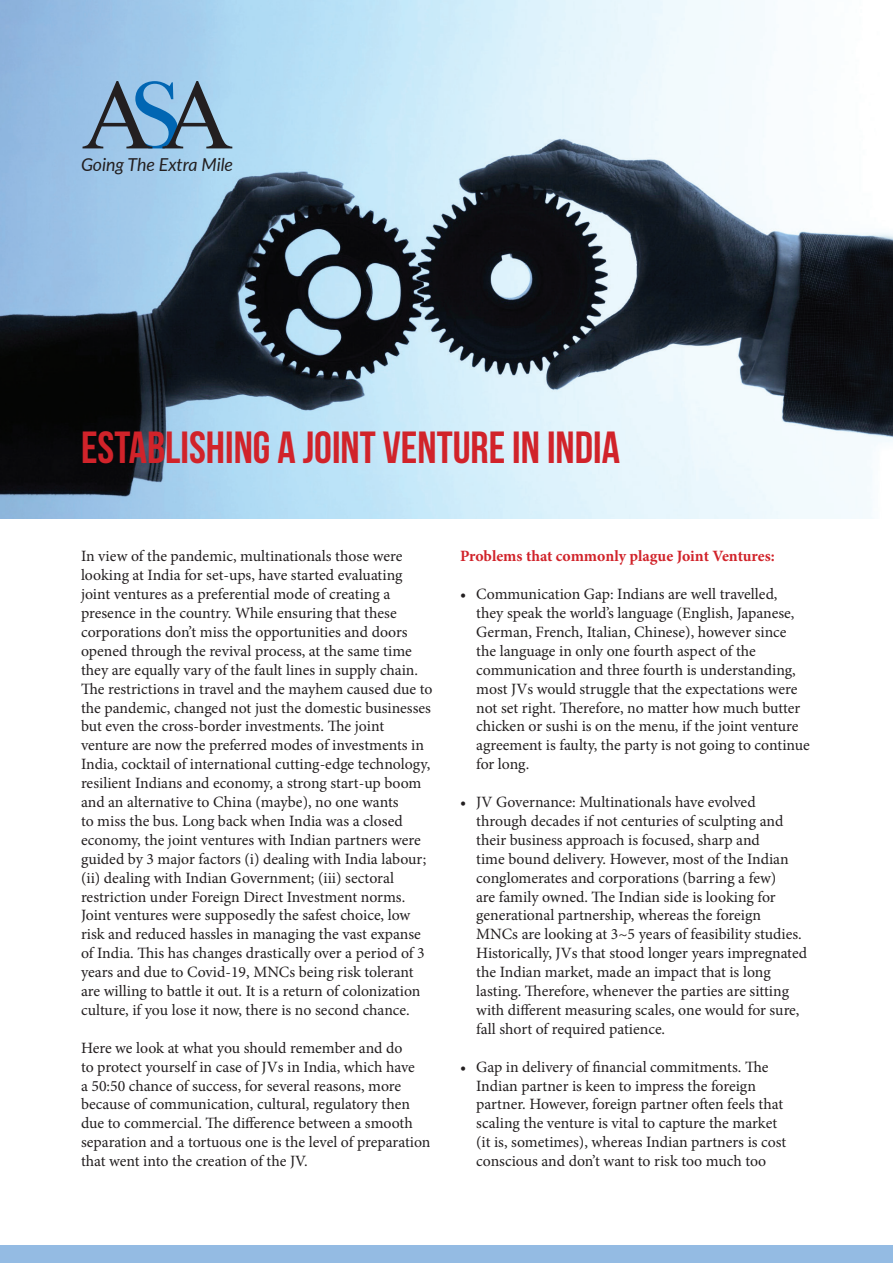
<style>
.page{position:relative;width:893px;height:1263px;background:#fff}
.page>*{position:absolute;margin:0;border:0;box-sizing:border-box;transform-origin:0 0}
.t1{font:700 45px "Bebas Neue";color:#d1232a}
.t2{font:italic 17.85px "Lato";letter-spacing:-.005em;color:#231f20}
.t3{font:15.75px/18.9px "Minion Pro";letter-spacing:-.005em;color:#231f20}
.t4{font:700 15.75px "Minion Pro";letter-spacing:-.005em;color:#d1232a}
</style>
<div class="page">
<img style="left:0;top:0;width:893px;height:518px">
<svg style="left:83px;top:81px;width:149px;height:67px"></svg>
<div style="left:0;top:1245px;width:893px;height:18px;background:#94bbe3"></div>
<p class="t2" style="left:81px;top:152px;width:154px">Going The Extra Mile</p>
<h1 class="t1" style="left:81px;top:423px;width:540px">ESTABLISHING A JOINT VENTURE IN INDIA</h1>
<p class="t3" style="left:81px;top:547px;width:353px">In view of the pandemic, multinationals those were looking at India for set-ups, have started evaluating joint ventures as a preferential mode of creating a presence in the country. While ensuring that these corporations don’t miss the opportunities and doors opened through the revival process, at the same time they are equally vary of the fault lines in supply chain.<br>The restrictions in travel and the mayhem caused due to the pandemic, changed not just the domestic businesses but even the cross-border investments. The joint venture are now the preferred modes of investments in India, cocktail of international cutting-edge technology, resilient Indians and economy, a strong start-up boom and an alternative to China (maybe), no one wants<br>to miss the bus. Long back when India was a closed economy, the joint ventures with Indian partners were guided by 3 major factors (i) dealing with India labour; (ii) dealing with Indian Government; (iii) sectoral restriction under Foreign Direct Investment norms.<br>Joint ventures were supposedly the safest choice, low risk and reduced hassles in managing the vast expanse of India. This has changes drastically over a period of 3 years and due to Covid-19, MNCs being risk tolerant are willing to battle it out. It is a return of colonization culture, if you lose it now, there is no second chance.</p>
<p class="t3" style="left:81px;top:1038px;width:351px">Here we look at what you should remember and do<br>to protect yourself in case of JVs in India, which have<br>a 50:50 chance of success, for several reasons, more because of communication, cultural, regulatory then due to commercial. The difference between a smooth separation and a tortuous one is the level of preparation that went into the creation of the JV.</p>
<p class="t4" style="left:460px;top:545px;width:316px">Problems that commonly plague Joint Ventures:</p>
<p class="t3" style="left:476px;top:585px;width:335px;text-indent:-16px">• Communication Gap: Indians are well travelled,<br>they speak the world’s language (English, Japanese, German, French, Italian, Chinese), however since the language in only one fourth aspect of the communication and three fourth is understanding, most JVs would struggle that the expectations were not set right. Therefore, no matter how much butter chicken or sushi is on the menu, if the joint venture agreement is faulty, the party is not going to continue for long.</p>
<p class="t3" style="left:476px;top:793px;width:332px;text-indent:-16px">• JV Governance: Multinationals have evolved through decades if not centuries of sculpting and their business approach is focused, sharp and<br>time bound delivery. However, most of the Indian conglomerates and corporations (barring a few)<br>are family owned. The Indian side is looking for generational partnership, whereas the foreign<br>MNCs are looking at 3~5 years of feasibility studies.<br>Historically, JVs that stood longer years impregnated the Indian market, made an impact that is long lasting. Therefore, whenever the parties are sitting with different measuring scales, one would for sure, fall short of required patience.</p>
<p class="t3" style="left:476px;top:1057px;width:312px;text-indent:-16px">• Gap in delivery of financial commitments. The Indian partner is keen to impress the foreign partner. However, foreign partner often feels that scaling the venture is vital to capture the market (it is, sometimes), whereas Indian partners is cost conscious and don’t want to risk too much too</p>
</div>
